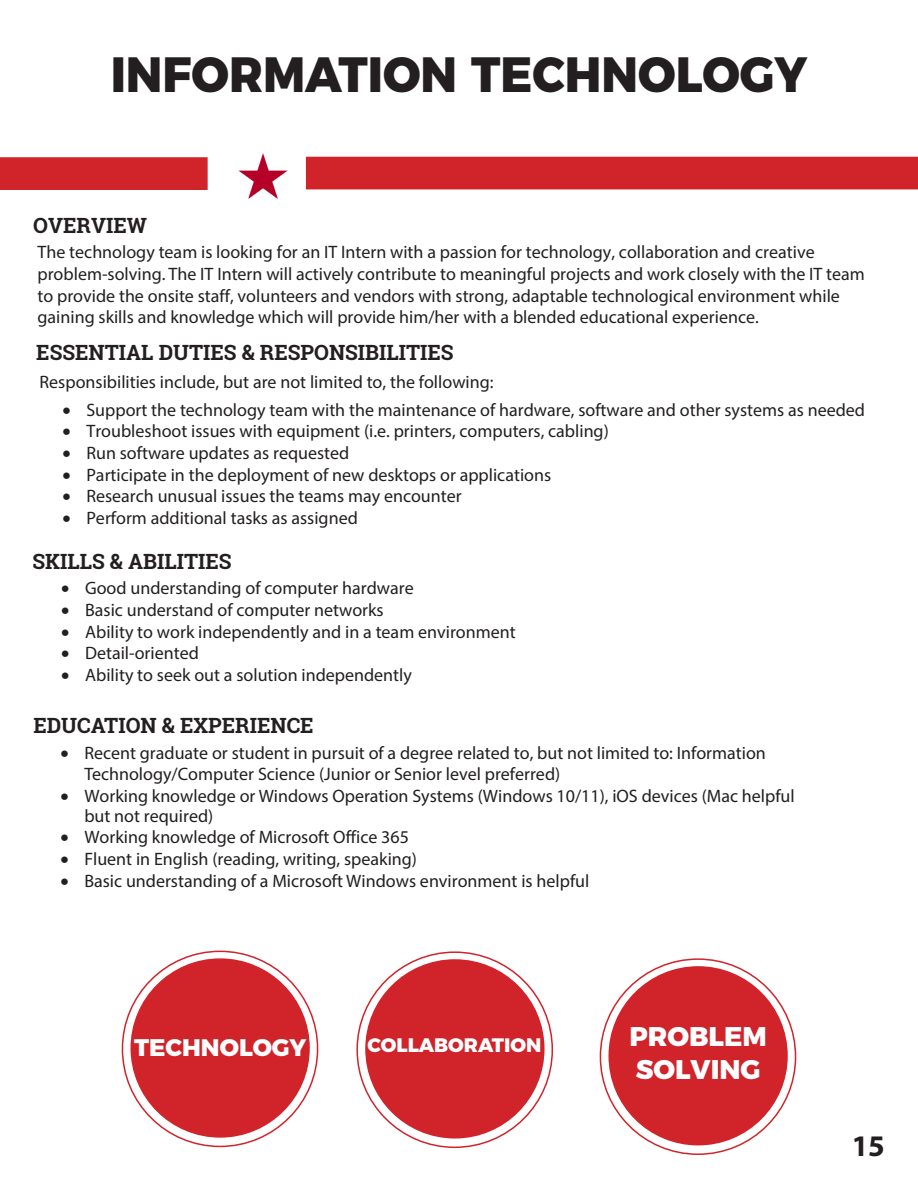
<style>
.page{position:relative;width:918px;height:1188px;background:#fff}
.page>*{position:absolute;margin:0;border:0;box-sizing:border-box;transform-origin:0 0}
.t1{font:800 49.5px "Montserrat";color:#231f20;scale:.95 1}
.t2{font:700 30px "Myriad Pro";color:#231f20}
.t3{font:800 27px "Montserrat";color:#fff}
.t4{font:800 24px "Montserrat";color:#fff}
.t5{font:700 21px "Roboto Slab";color:#231f20}
.t6{font:800 19.5px "Montserrat";color:#fff}
.t7{font:18px/21.6px "Myriad Pro";color:#231f20}
</style>
<div class="page">
<div style="left:0;top:157px;width:208px;height:33px;background:#d1232a"></div>
<div style="left:306px;top:157px;width:612px;height:32px;background:#d1232a"></div>
<div style="left:366px;top:960px;width:178px;height:178px;background:#d1232a;border-radius:50%"></div>
<div style="left:131px;top:959px;width:178px;height:178px;background:#d1232a;border-radius:50%"></div>
<div style="left:609px;top:967px;width:178px;height:178px;background:#d1232a;border-radius:50%"></div>
<img style="left:239px;top:153px;width:48px;height:46px">
<p class="t1" style="left:111px;top:33px;width:735px">INFORMATION TECHNOLOGY</p>
<p class="t5" style="left:33px;top:211px;width:115px">OVERVIEW</p>
<p class="t7" style="left:38px;top:241px;width:829px">The technology team is looking for an IT Intern with a passion for technology, collaboration and creative problem-solving. The IT Intern will actively contribute to meaningful projects and work closely with the IT team to provide the onsite staff, volunteers and vendors with strong, adaptable technological environment while gaining skills and knowledge which will provide him/her with a blended educational experience.</p>
<p class="t5" style="left:36px;top:338px;width:419px">ESSENTIAL DUTIES &amp; RESPONSIBILITIES</p>
<p class="t7" style="left:40px;top:370px;width:455px">Responsibilities include, but are not limited to, the following:</p>
<p class="t7" style="left:62px;top:399px;width:804px">• Support the technology team with the maintenance of hardware, software and other systems as needed</p>
<p class="t7" style="left:62px;top:420px;width:548px">• Troubleshoot issues with equipment (i.e. printers, computers, cabling)</p>
<p class="t7" style="left:62px;top:442px;width:289px">• Run software updates as requested</p>
<p class="t7" style="left:62px;top:464px;width:490px">• Participate in the deployment of new desktops or applications</p>
<p class="t7" style="left:62px;top:485px;width:401px">• Research unusual issues the teams may encounter</p>
<p class="t7" style="left:62px;top:507px;width:297px">• Perform additional tasks as assigned</p>
<p class="t5" style="left:32px;top:547px;width:201px">SKILLS &amp; ABILITIES</p>
<p class="t7" style="left:61px;top:577px;width:354px">• Good understanding of computer hardware</p>
<p class="t7" style="left:61px;top:599px;width:324px">• Basic understand of computer networks</p>
<p class="t7" style="left:61px;top:621px;width:456px">• Ability to work independently and in a team environment</p>
<p class="t7" style="left:61px;top:642px;width:139px">• Detail-oriented</p>
<p class="t7" style="left:61px;top:664px;width:352px">• Ability to seek out a solution independently</p>
<p class="t5" style="left:33px;top:711px;width:282px">EDUCATION &amp; EXPERIENCE</p>
<p class="t7" style="left:84px;top:743px;width:683px;line-height:20.9px;text-indent:-24px">• Recent graduate or student in pursuit of a degree related to, but not limited to: Information<br>Technology/Computer Science (Junior or Senior level preferred)</p>
<p class="t7" style="left:84px;top:785px;width:712px;line-height:20.1px;text-indent:-24px">• Working knowledge or Windows Operation Systems (Windows 10/11), iOS devices (Mac helpful but not required)</p>
<p class="t7" style="left:60px;top:826px;width:350px">• Working knowledge of Microsoft Office 365</p>
<p class="t7" style="left:60px;top:848px;width:358px">• Fluent in English (reading, writing, speaking)</p>
<p class="t7" style="left:60px;top:870px;width:531px">• Basic understanding of a Microsoft Windows environment is helpful</p>
<p class="t4" style="left:134px;top:1028px;width:174px">TECHNOLOGY</p>
<p class="t6" style="left:368px;top:1029px;width:175px">COLLABORATION</p>
<p class="t3" style="left:629px;top:1014px;width:139px">PROBLEM</p>
<p class="t3" style="left:636px;top:1047px;width:126px">SOLVING</p>
<h2 class="t2" style="left:852px;top:1127px;width:35px">15</h2>
</div>
